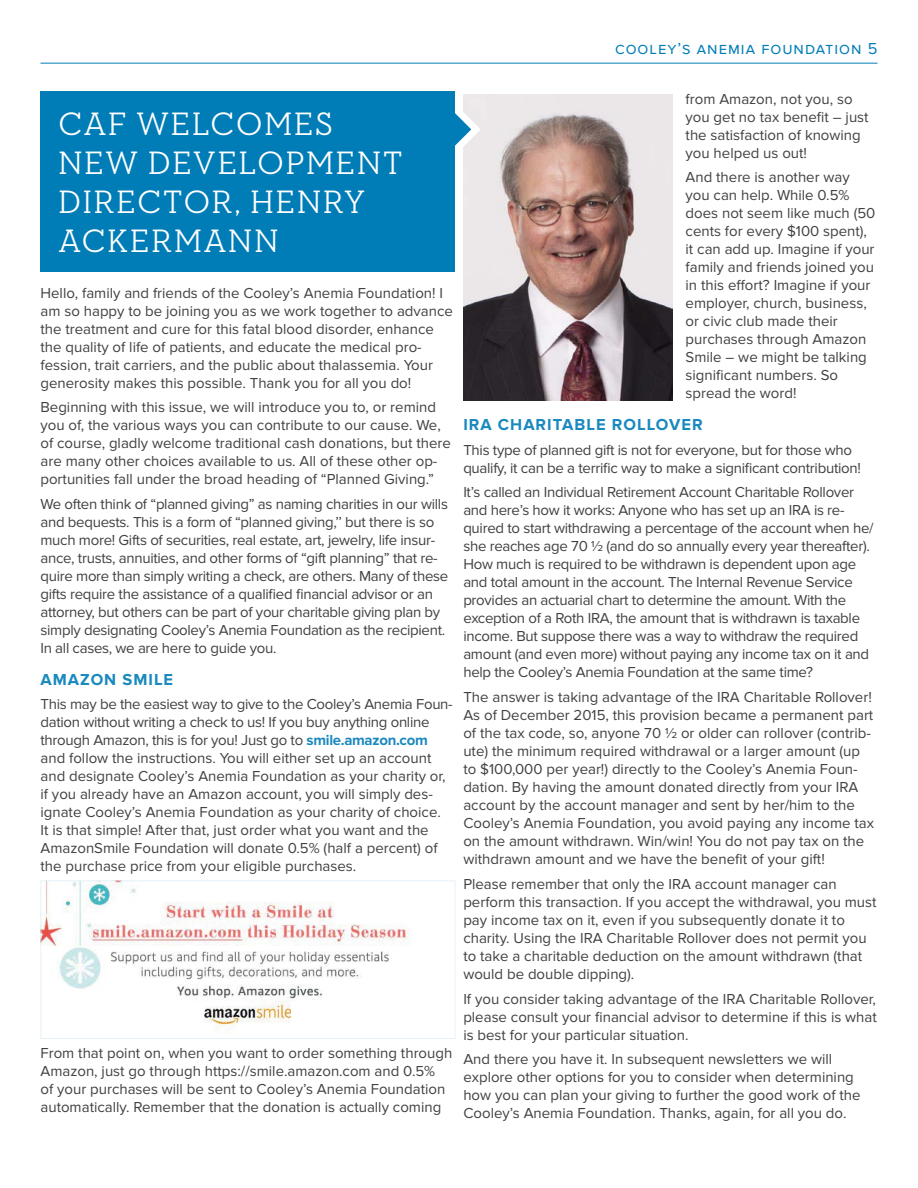
<style>
.page{position:relative;width:918px;height:1188px;background:#fff}
.page>*{position:absolute;margin:0;border:0;box-sizing:border-box;transform-origin:0 0}
.t1{font:500 33px/39px "Neutraface Slab Display";letter-spacing:.08em;color:#fff}
.t2{font:700 16.5px "Proxima Nova";letter-spacing:.06em;color:#1a89be}
.t3{font:16.5px "Proxima Nova";letter-spacing:.06em;color:#007cb7}
.t4{font:15px/18px "Proxima Nova";color:#414042}
.t5{font:15px/18px "Proxima Nova";letter-spacing:-.02em;color:#414042}
.s1{font-weight:700;color:#1a89be}
</style>
<div class="page">
<hr style="left:40px;top:63px;width:838px;height:1px;background:#007cb7">
<img style="left:463px;top:94px;width:209px;height:306px">
<div style="left:40px;top:92px;width:415px;height:180px;background:#007cb7"></div>
<svg style="left:455px;top:110px;width:26px;height:39px"></svg>
<img style="left:42px;top:882px;width:369px;height:150px">
<div style="left:40px;top:880px;width:415px;height:159px;border:1px solid #e6f2f8"></div>
<h1 class="t1" style="left:59px;top:105px;width:345px">CAF WELCOMES<br>NEW DEVELOPMENT<br>DIRECTOR, HENRY<br>ACKERMANN</h1>
<p class="t4" style="left:40px;top:284px;width:414px">Hello, family and friends of the Cooley’s Anemia Foundation! I am so happy to be joining you as we work together to advance the treatment and cure for this fatal blood disorder, enhance the quality of life of patients, and educate the medical pro&shy;fession, trait carriers, and the public about thalassemia. Your generosity makes this possible. Thank you for all you do!</p>
<p class="t4" style="left:40px;top:398px;width:412px">Beginning with this issue, we will introduce you to, or remind you of, the various ways you can contribute to our cause. We, of course, gladly welcome traditional cash donations, but there are many other choices available to us. All of these other op&shy;portunities fall under the broad heading of “Planned Giving.”</p>
<p class="t5" style="left:40px;top:495px;width:409px">We often think of “planned giving” as naming charities in our wills and bequests. This is a form of “planned giving,’’ but there is so much more! Gifts of securities, real estate, art, jewelry, life insur&shy;ance, trusts, annuities, and other forms of “gift planning” that re&shy;quire more than simply writing a check, are others. Many of these gifts require the assistance of a qualified financial advisor or an attorney, but others can be part of your charitable giving plan by simply designating Cooley’s Anemia Foundation as the recipient.<br>In all cases, we are here to guide you.</p>
<p class="t2" style="left:40px;top:670px;width:134px">AMAZON SMILE</p>
<p class="t4" style="left:40px;top:695px;width:414px">This may be the easiest way to give to the Cooley’s Anemia Foun&shy;dation without writing a check to us! If you buy anything online through Amazon, this is for you! Just go to <span class="s1">smile.amazon.com </span>and follow the instructions. You will either set up an account and designate Cooley’s Anemia Foundation as your charity or, if you already have an Amazon account, you will simply des&shy;ignate Cooley’s Anemia Foundation as your charity of choice.<br>It is that simple! After that, just order what you want and the AmazonSmile Foundation will donate 0.5% (half a percent) of the purchase price from your eligible purchases.</p>
<p class="t4" style="left:40px;top:1044px;width:413px">From that point on, when you want to order something through Amazon, just go through https://smile.amazon.com and 0.5%<br>of your purchases will be sent to Cooley’s Anemia Foundation automatically. Remember that the donation is actually coming</p>
<p class="t3" style="left:615px;top:39px;width:264px">cooley’s anemia foundation 5</p>
<p class="t4" style="left:686px;top:90px;width:185px">from Amazon, not you, so you get no tax benefit – just the satisfaction of knowing you helped us out!</p>
<p class="t4" style="left:686px;top:169px;width:191px">And there is another way you can help. While 0.5% does not seem like much (50 cents for every $100 spent), it can add up. Imagine if your family and friends joined you in this effort? Imagine if your employer, church, business, or civic club made their purchases through Amazon<br>Smile – we might be talking significant numbers. So spread the word!</p>
<p class="t2" style="left:463px;top:415px;width:241px">IRA CHARITABLE ROLLOVER</p>
<p class="t5" style="left:463px;top:441px;width:399px">This type of planned gift is not for everyone, but for those who qualify, it can be a terrific way to make a significant contribution!</p>
<p class="t5" style="left:463px;top:484px;width:412px">It’s called an Individual Retirement Account Charitable Rollover and here’s how it works: Anyone who has set up an IRA is re&shy;quired to start withdrawing a percentage of the account when he/ she reaches age 70 ½ (and do so annually every year thereafter).<br>How much is required to be withdrawn is dependent upon age and total amount in the account. The Internal Revenue Service provides an actuarial chart to determine the amount. With the exception of a Roth IRA, the amount that is withdrawn is taxable income. But suppose there was a way to withdraw the required amount (and even more) without paying any income tax on it and help the Cooley’s Anemia Foundation at the same time?</p>
<p class="t4" style="left:463px;top:688px;width:412px">The answer is taking advantage of the IRA Charitable Rollover!<br>As of December 2015, this provision became a permanent part of the tax code, so, anyone 70 ½ or older can rollover (contrib&shy;ute) the minimum required withdrawal or a larger amount (up to $100,000 per year!) directly to the Cooley’s Anemia Foun&shy;dation. By having the amount donated directly from your IRA account by the account manager and sent by her/him to the Cooley’s Anemia Foundation, you avoid paying any income tax on the amount withdrawn. Win/win! You do not pay tax on the withdrawn amount and we have the benefit of your gift!</p>
<p class="t4" style="left:463px;top:875px;width:415px">Please remember that only the IRA account manager can perform this transaction. If you accept the withdrawal, you must pay income tax on it, even if you subsequently donate it to charity. Using the IRA Charitable Rollover does not permit you to take a charitable deduction on the amount withdrawn (that would be double dipping).</p>
<p class="t4" style="left:463px;top:990px;width:415px;text-align:justify">If you consider taking advantage of the IRA Charitable Rollover, please consult your financial advisor to determine if this is what is best for your particular situation.</p>
<p class="t4" style="left:463px;top:1051px;width:399px">And there you have it. In subsequent newsletters we will explore other options for you to consider when determining how you can plan your giving to further the good work of the Cooley’s Anemia Foundation. Thanks, again, for all you do.</p>
</div>
